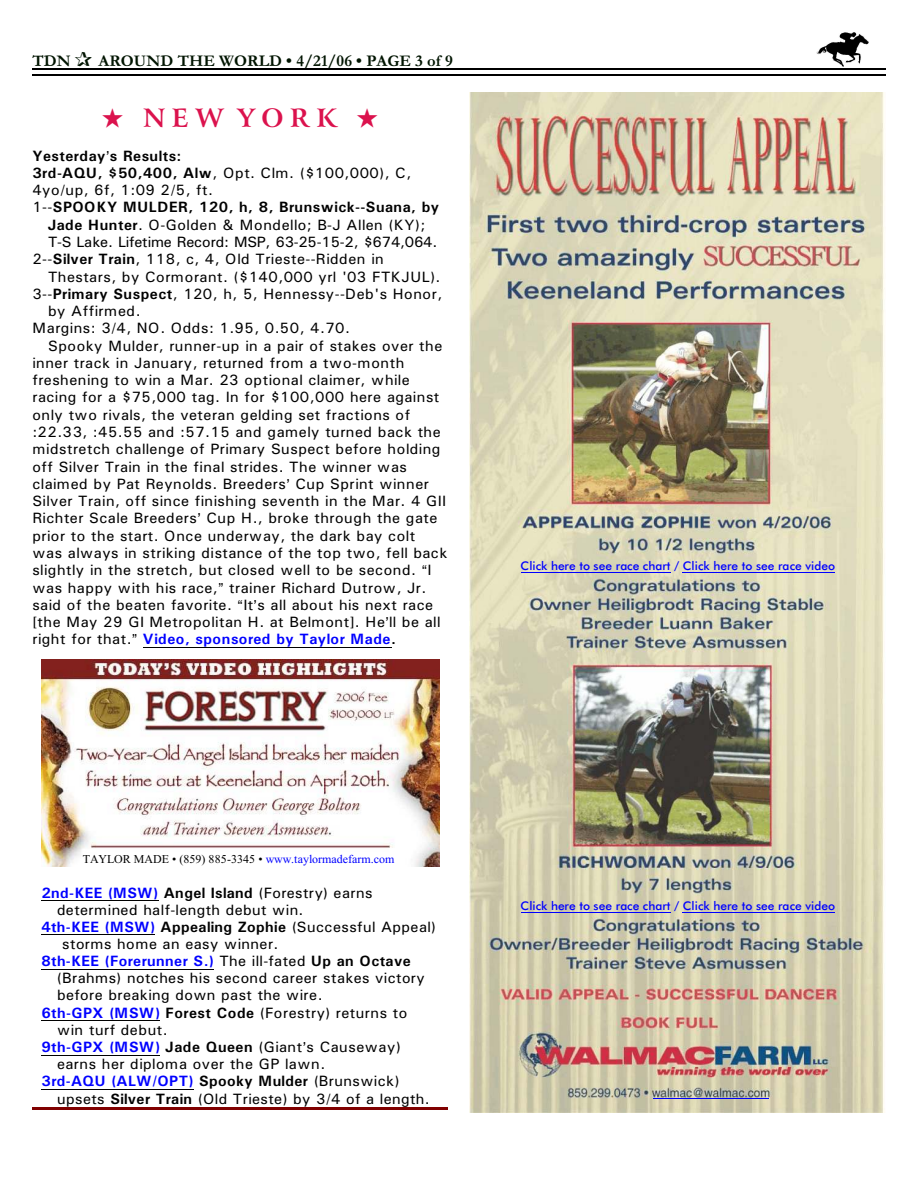
<style>
.page{position:relative;width:918px;height:1188px;background:#fff}
.page>*{position:absolute;margin:0;border:0;box-sizing:border-box;transform-origin:0 0}
.t1{font:700 25.5px "Arrus BT";letter-spacing:.255em;color:#db124d}
.t2{font:700 16.5px "Garamond";letter-spacing:.005em;color:#001400}
.t3{font:15px "Univers";letter-spacing:.03em;color:#000}
.t4{font:700 15px "Univers";letter-spacing:.03em;color:#00f}
.t5{font:700 15px "Univers";letter-spacing:.03em;color:#000}
.t6{font:15px "Univers";letter-spacing:-.01em;color:#000}
.t7{font:12px "Futura Md BT";letter-spacing:.01em;color:#00f}
.t8{font:12px "Times New Roman";color:#000}
.s1{font-weight:700}
.s2{font-weight:400}
.s3{font-weight:400;color:#000}
.s4{color:#000}
.s5{color:#00f}
.s6{font-weight:700;color:#00f}
</style>
<div class="page">
<img style="left:817px;top:32px;width:51px;height:34px">
<hr style="left:32px;top:68px;width:853px;height:1px;background:#000">
<hr style="left:32px;top:75px;width:853px;height:1px;background:#000">
<hr style="left:41px;top:900px;width:118px;height:1px;background:#000">
<hr style="left:41px;top:934px;width:114px;height:1px;background:#000">
<hr style="left:41px;top:969px;width:173px;height:1px;background:#000">
<hr style="left:41px;top:1020px;width:119px;height:1px;background:#000">
<hr style="left:41px;top:1055px;width:119px;height:1px;background:#000">
<hr style="left:41px;top:1089px;width:153px;height:1px;background:#000">
<img style="left:41px;top:660px;width:398px;height:207px">
<hr style="left:32px;top:1108px;width:416px;height:2px;background:#800000">
<hr style="left:143px;top:647px;width:248px;height:1px;background:#000">
<img style="left:470px;top:93px;width:415px;height:1019px">
<hr style="left:521px;top:572px;width:149px;height:1px;background:#00f">
<hr style="left:683px;top:572px;width:152px;height:1px;background:#00f">
<hr style="left:521px;top:912px;width:149px;height:1px;background:#00f">
<hr style="left:683px;top:912px;width:152px;height:1px;background:#00f">
<hr style="left:653px;top:1098px;width:116px;height:1px;background:#00f">
<p class="t2" style="left:32px;top:55px;width:40px">TDN</p>
<p class="t2" style="left:98px;top:55px;width:356px">AROUND THE WORLD • 4/21/06 • PAGE 3 of 9</p>
<h1 class="t1" style="left:102px;top:108px;width:278px">★ NEW YORK ★</h1>
<p class="t5" style="left:32px;top:150px;width:151px">Yesterday s Results:</p>
<p class="t3" style="left:32px;top:168px;width:381px"><span class="s1">3rd-AQU, $50,400, Alw</span>, Opt. Clm. ($100,000), C,</p>
<p class="t3" style="left:32px;top:185px;width:182px">4yo/up, 6f, 1:09 2/5, ft.</p>
<p class="t5" style="left:32px;top:202px;width:408px"><span class="s2">1--</span>SPOOKY MULDER, 120, h, 8, Brunswick--Suana, by</p>
<p class="t3" style="left:48px;top:219px;width:379px"><span class="s1">Jade Hunter</span>. O-Golden &amp; Mondello; B-J Allen (KY);</p>
<p class="t6" style="left:48px;top:237px;width:391px">T-S Lake. Lifetime Record: MSP, 63-25-15-2, $674,064.</p>
<p class="t3" style="left:32px;top:254px;width:353px">2--<span class="s1">Silver Train</span>, 118, c, 4, Old Trieste--Ridden in</p>
<p class="t3" style="left:48px;top:271px;width:394px">Thestars, by Cormorant. ($140,000 yrl '03 FTKJUL).</p>
<p class="t3" style="left:32px;top:288px;width:412px">3--<span class="s1">Primary Suspect</span>, 120, h, 5, Hennessy--Deb's Honor,</p>
<p class="t3" style="left:48px;top:306px;width:94px">by Affirmed.</p>
<p class="t3" style="left:32px;top:323px;width:319px">Margins: 3/4, NO. Odds: 1.95, 0.50, 4.70.</p>
<p class="t3" style="left:48px;top:340px;width:396px">Spooky Mulder, runner-up in a pair of stakes over the</p>
<p class="t3" style="left:32px;top:358px;width:373px">inner track in January, returned from a two-month</p>
<p class="t3" style="left:32px;top:375px;width:379px">freshening to win a Mar. 23 optional claimer, while</p>
<p class="t3" style="left:32px;top:392px;width:409px">racing for a $75,000 tag. In for $100,000 here against</p>
<p class="t3" style="left:32px;top:409px;width:379px">only two rivals, the veteran gelding set fractions of</p>
<p class="t3" style="left:32px;top:427px;width:410px">:22.33, :45.55 and :57.15 and gamely turned back the</p>
<p class="t3" style="left:32px;top:444px;width:410px">midstretch challenge of Primary Suspect before holding</p>
<p class="t3" style="left:32px;top:461px;width:376px">off Silver Train in the final strides. The winner was</p>
<p class="t3" style="left:32px;top:479px;width:398px">claimed by Pat Reynolds. Breeders Cup Sprint winner</p>
<p class="t3" style="left:32px;top:496px;width:416px">Silver Train, off since finishing seventh in the Mar. 4 GII</p>
<p class="t3" style="left:32px;top:513px;width:407px">Richter Scale Breeders Cup H., broke through the gate</p>
<p class="t3" style="left:32px;top:530px;width:384px">prior to the start. Once underway, the dark bay colt</p>
<p class="t3" style="left:32px;top:548px;width:417px">was always in striking distance of the top two, fell back</p>
<p class="t3" style="left:32px;top:565px;width:401px">slightly in the stretch, but closed well to be second. I</p>
<p class="t3" style="left:32px;top:582px;width:396px">was happy with his race, trainer Richard Dutrow, Jr.</p>
<p class="t3" style="left:32px;top:600px;width:402px">said of the beaten favorite. It s all about his next race</p>
<p class="t3" style="left:32px;top:617px;width:410px">[the May 29 GI Metropolitan H. at Belmont]. He ll be all</p>
<p class="t4" style="left:32px;top:634px;width:365px"><span class="s3">right for that.</span> Video, sponsored by Taylor Made<span class="s4">.</span></p>
<p class="t7" style="left:521px;top:560px;width:316px">Click here to see race chart / Click here to see race video</p>
<p class="t8" style="left:83px;top:854px;width:313px">TAYLOR MADE • (859) 885-3345 • <span class="s5">www.taylormadefarm.com</span></p>
<p class="t3" style="left:41px;top:887px;width:333px"><span class="s6">2nd-KEE (MSW)</span> <span class="s1">Angel Island</span> (Forestry) earns</p>
<p class="t3" style="left:57px;top:904px;width:248px">determined half-length debut win.</p>
<p class="t3" style="left:41px;top:922px;width:396px"><span class="s6">4th-KEE (MSW)</span> <span class="s1">Appealing Zophie</span> (Successful Appeal)</p>
<p class="t3" style="left:62px;top:939px;width:218px">storms home an easy winner.</p>
<p class="t4" style="left:41px;top:956px;width:371px">8th-KEE (Forerunner S.) <span class="s3">The ill-fated</span> <span class="s4">Up an Octave</span></p>
<p class="t3" style="left:57px;top:973px;width:369px">(Brahms) notches his second career stakes victory</p>
<p class="t3" style="left:57px;top:990px;width:267px">before breaking down past the wire.</p>
<p class="t3" style="left:41px;top:1007px;width:367px"><span class="s6">6th-GPX (MSW)</span> <span class="s1">Forest Code</span> (Forestry) returns to</p>
<p class="t3" style="left:57px;top:1024px;width:112px">win turf debut.</p>
<p class="t3" style="left:41px;top:1042px;width:361px"><span class="s6">9th-GPX (MSW)</span> <span class="s1">Jade Queen</span> (Giant s Causeway)</p>
<p class="t3" style="left:57px;top:1059px;width:270px">earns her diploma over the GP lawn.</p>
<p class="t4" style="left:41px;top:1076px;width:360px">3rd-AQU (ALW/OPT) <span class="s4">Spooky Mulder</span> <span class="s3">(Brunswick)</span></p>
<p class="t3" style="left:57px;top:1093px;width:374px">upsets <span class="s1">Silver Train</span> (Old Trieste) by 3/4 of a length.</p>
<p class="t7" style="left:521px;top:901px;width:316px">Click here to see race chart / Click here to see race video</p>
</div>
